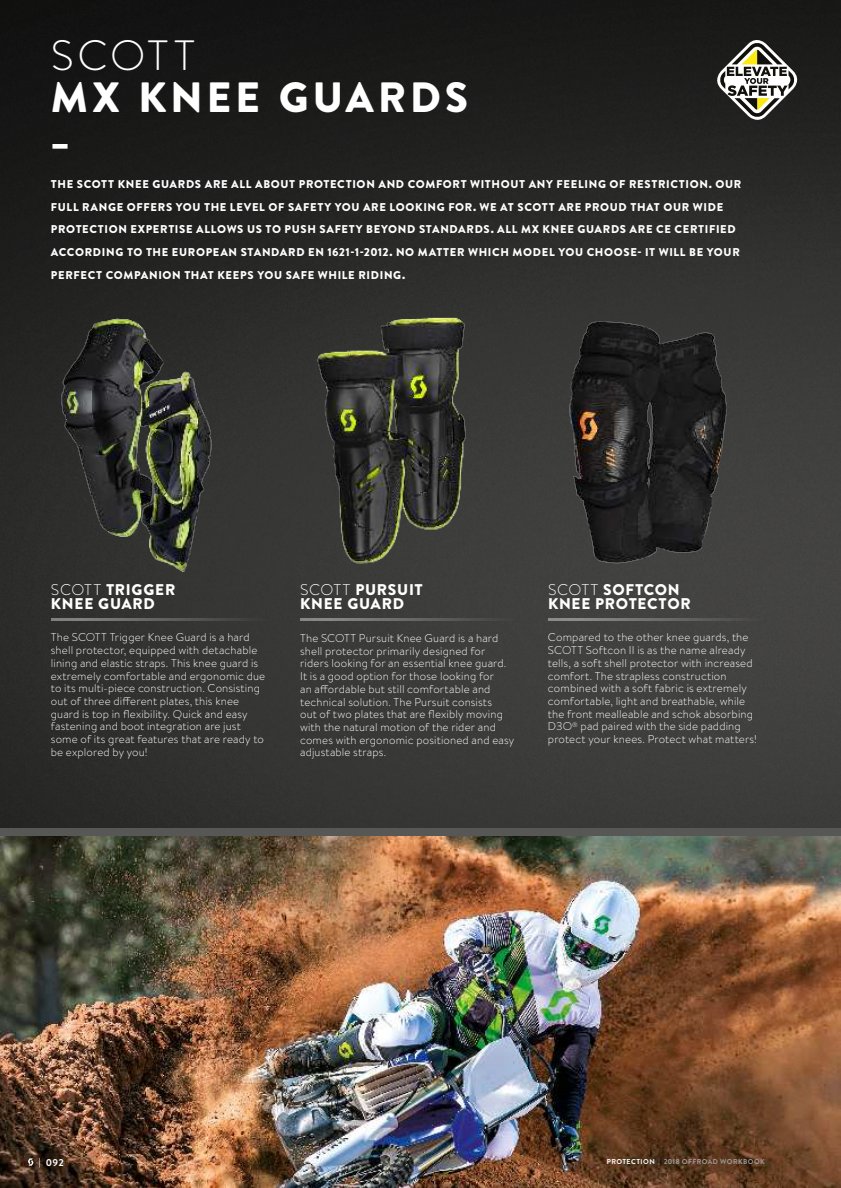
<style>
.page{position:relative;width:841px;height:1188px;background:#fff}
.page>*{position:absolute;margin:0;border:0;box-sizing:border-box;transform-origin:0 0}
.t1{font:900 42.3px "Brandon Text";letter-spacing:.095em;color:#fff}
.t2{font:300 42.3px "Brandon Text";letter-spacing:.07em;color:#fff}
.t3{font:900 15.45px/14.1px "Brandon Text";letter-spacing:.05em;color:#fff}
.t4{font:300 11.25px/12.8px "Brandon Text";letter-spacing:.015em;color:#fff}
.t5{font:900 11.25px/22.6px "Brandon Text";letter-spacing:.06em;color:#fff}
.t6{font:700 9.9px "Brandon Text";color:#fff}
.t7{font:700 7.05px "Brandon Text";letter-spacing:.06em;color:#9d9d9c}
.s1{font-weight:300}
.s2{color:#fff}
</style>
<div class="page">
<img style="left:0;top:0;width:840px;height:829px">
<img style="left:0;top:836px;width:840px;height:352px">
<svg style="left:52px;top:144px;width:15px;height:5px"></svg>
<hr style="left:51px;top:618px;width:215px;height:3px;background:#fff">
<hr style="left:300px;top:618px;width:215px;height:3px;background:#fff">
<hr style="left:547px;top:618px;width:216px;height:3px;background:#fff">
<img style="left:61px;top:318px;width:167px;height:253px">
<img style="left:310px;top:310px;width:166px;height:259px">
<img style="left:547px;top:310px;width:189px;height:255px">
<div style="left:0;top:829px;width:840px;height:7px;background:#575756"></div>
<svg style="left:711px;top:35px;width:90px;height:90px"></svg>
<svg style="left:28px;top:1158px;width:5px;height:8px"></svg>
<h1 class="t2" style="left:51px;top:39px;width:146px">SCOTT</h1>
<h1 class="t1" style="left:51px;top:81px;width:418px">MX KNEE GUARDS</h1>
<p class="t5" style="left:51px;top:174px;width:691px">THE SCOTT KNEE GUARDS ARE ALL ABOUT PROTECTION AND COMFORT WITHOUT ANY FEELING OF RESTRICTION. OUR FULL RANGE OFFERS YOU THE LEVEL OF SAFETY YOU ARE LOOKING FOR. WE AT SCOTT ARE PROUD THAT OUR WIDE PROTECTION EXPERTISE ALLOWS US TO PUSH SAFETY BEYOND STANDARDS. ALL MX KNEE GUARDS ARE CE CERTIFIED ACCORDING TO THE EUROPEAN STANDARD EN 1621-1-2012. NO MATTER WHICH MODEL YOU CHOOSE- IT WILL BE YOUR PERFECT COMPANION THAT KEEPS YOU SAFE WHILE RIDING.</p>
<h2 class="t3" style="left:51px;top:584px;width:126px"><span class="s1">SCOTT</span> TRIGGER<br>KNEE GUARD</h2>
<h2 class="t3" style="left:300px;top:584px;width:124px"><span class="s1">SCOTT</span> PURSUIT<br>KNEE GUARD</h2>
<h2 class="t3" style="left:547px;top:584px;width:144px"><span class="s1">SCOTT</span> SOFTCON<br>KNEE PROTECTOR</h2>
<p class="t4" style="left:51px;top:632px;width:216px">The SCOTT Trigger Knee Guard is a hard shell protector, equipped with detachable lining and elastic straps. This knee guard is extremely comfortable and ergonomic due to its multi-piece construction. Consisting out of three diferent plates, this knee guard is top in lexibility. Quick and easy fastening and boot integration are just some of its great features that are ready to be explored by you!</p>
<p class="t4" style="left:300px;top:633px;width:215px">The SCOTT Pursuit Knee Guard is a hard shell protector primarily designed for riders looking for an essential knee guard.<br>It is a good option for those looking for<br>an afordable but still comfortable and technical solution. The Pursuit consists<br>out of two plates that are lexibly moving with the natural motion of the rider and comes with ergonomic positioned and easy adjustable straps.</p>
<p class="t4" style="left:547px;top:633px;width:210px">Compared to the other knee guards, the SCOTT Softcon II is as the name already tells, a soft shell protector with increased comfort. The strapless construction combined with a soft fabric is extremely comfortable, light and breathable, while the front mealleable and schok absorbing D3O<sup>®</sup> pad paired with the side padding protect your knees. Protect what matters!</p>
<p class="t6" style="left:39px;top:1157px;width:27px">| 092</p>
<p class="t7" style="left:606px;top:1159px;width:159px"><span class="s2">PROTECTION</span> | 2018 OFFROAD WORKBOOK</p>
</div>
